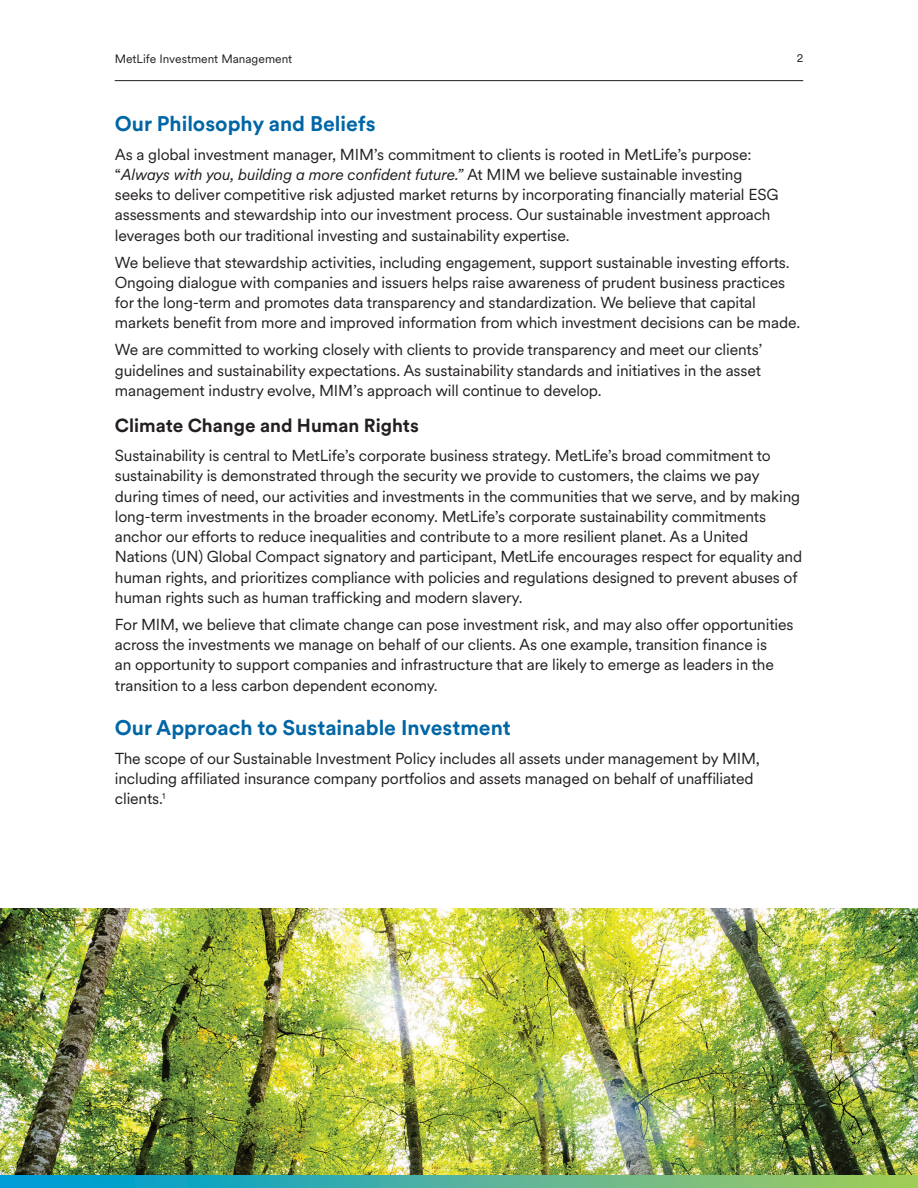
<style>
.page{position:relative;width:918px;height:1188px;background:#fff}
.page>*{position:absolute;margin:0;border:0;box-sizing:border-box;transform-origin:0 0}
.t1{font:700 21px "Met Life Circular";color:#0066a5}
.t2{font:700 18.75px "Met Life Circular";color:#231f20}
.t3{font:15.75px/20.2px "Met Life Circular";letter-spacing:-.01em;color:#231f20}
.t4{font:12px "Met Life Circular";color:#231f20}
.s1{font-style:italic}
</style>
<div class="page">
<hr style="left:115px;top:80px;width:688px;height:1px;background:#231f20">
<svg style="left:0;top:1174px;width:918px;height:14px;background:#51b096"></svg>
<img style="left:0;top:908px;width:918px;height:266px">
<p class="t4" style="left:115px;top:51px;width:179px">MetLife Investment Management</p>
<p class="t4" style="left:797px;top:50px;width:8px">2</p>
<h1 class="t1" style="left:115px;top:109px;width:262px">Our Philosophy and Beliefs</h1>
<p class="t3" style="left:115px;top:143px;width:665px">As a global investment manager, MIM’s commitment to clients is rooted in MetLife’s purpose: “<span class="s1">Always with you, building a more confident future.”</span> At MIM we believe sustainable investing seeks to deliver competitive risk adjusted market returns by incorporating financially material ESG assessments and stewardship into our investment process. Our sustainable investment approach leverages both our traditional investing and sustainability expertise.</p>
<p class="t3" style="left:115px;top:251px;width:687px">We believe that stewardship activities, including engagement, support sustainable investing efforts.<br>Ongoing dialogue with companies and issuers helps raise awareness of prudent business practices for the long-term and promotes data transparency and standardization. We believe that capital markets benefit from more and improved information from which investment decisions can be made.</p>
<p class="t3" style="left:115px;top:339px;width:649px;text-align:justify">We are committed to working closely with clients to provide transparency and meet our clients’ guidelines and sustainability expectations. As sustainability standards and initiatives in the asset management industry evolve, MIM’s approach will continue to develop.</p>
<p class="t2" style="left:115px;top:412px;width:305px">Climate Change and Human Rights</p>
<p class="t3" style="left:115px;top:445px;width:689px">Sustainability is central to MetLife’s corporate business strategy. MetLife’s broad commitment to sustainability is demonstrated through the security we provide to customers, the claims we pay during times of need, our activities and investments in the communities that we serve, and by making long-term investments in the broader economy. MetLife’s corporate sustainability commitments anchor our efforts to reduce inequalities and contribute to a more resilient planet. As a United Nations (UN) Global Compact signatory and participant, MetLife encourages respect for equality and human rights, and prioritizes compliance with policies and regulations designed to prevent abuses of human rights such as human trafficking and modern slavery.</p>
<p class="t3" style="left:115px;top:614px;width:680px">For MIM, we believe that climate change can pose investment risk, and may also offer opportunities across the investments we manage on behalf of our clients. As one example, transition finance is<br>an opportunity to support companies and infrastructure that are likely to emerge as leaders in the transition to a less carbon dependent economy.</p>
<h1 class="t1" style="left:115px;top:713px;width:397px">Our Approach to Sustainable Investment</h1>
<p class="t3" style="left:115px;top:748px;width:646px">The scope of our Sustainable Investment Policy includes all assets under management by MIM, including affiliated insurance company portfolios and assets managed on behalf of unaffiliated clients.<sup>1</sup></p>
</div>
